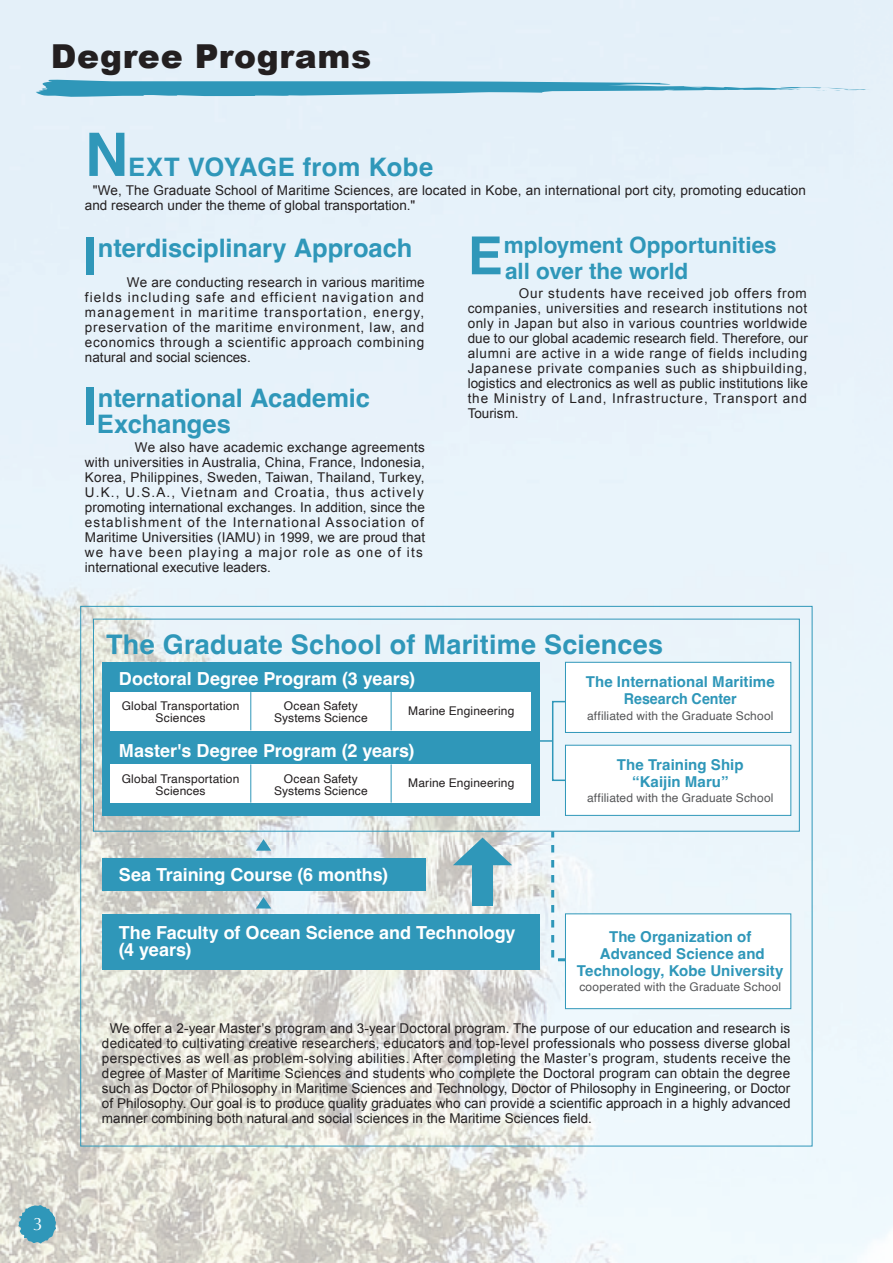
<style>
.page{position:relative;width:893px;height:1263px;background:#fff}
.page>*{position:absolute;margin:0;border:0;box-sizing:border-box;transform-origin:0 0}
.t1{font:700 60px "Helvetica";color:#2f97b9}
.t2{font:700 52.5px "Helvetica";color:#2f97b9}
.t3{font:900 33px "Arial";letter-spacing:.02em;color:#231f20}
.t4{font:700 27px "Helvetica";letter-spacing:.01em;color:#2f97b9}
.t5{font:700 25.5px/25.5px "Helvetica";letter-spacing:-.005em;color:#2f97b9}
.t6{font:700 25.5px "Helvetica";letter-spacing:.015em;color:#2f97b9}
.t7{font:700 22.5px/25.5px "Helvetica";letter-spacing:-.005em;color:#2f97b9}
.t8{font:700 18px/17px "Helvetica";color:#fff}
.t9{font:18px "Optima";color:#fff}
.t10{font:700 15px/17px "Helvetica";letter-spacing:.005em;color:#2f97b9;text-align:center}
.t11{font:13.5px/15px "Arial";letter-spacing:.015em;color:#231f20;text-align:justify}
.t12{font:12px/12px "Helvetica";letter-spacing:.01em;color:#231f20;text-align:center}
.t13{font:12px "Helvetica";letter-spacing:.01em;color:#57585a}
.s1{font-size:52.5px}
</style>
<div class="page">
<img style="left:0;top:0;width:854px;height:845px">
<img style="left:0;top:845px;width:856px;height:418px">
<svg style="left:17px;top:1204px;width:39px;height:40px;background:#64abbf"></svg>
<div style="left:565px;top:914px;width:226px;height:95px;background:#fff"></div>
<div style="left:102px;top:662px;width:438px;height:153px;background:#2f97b9"></div>
<div style="left:102px;top:914px;width:438px;height:56px;background:#2f97b9"></div>
<div style="left:102px;top:859px;width:323px;height:32px;background:#2f97b9"></div>
<div style="left:110px;top:692px;width:421px;height:38px;background:#fff"></div>
<hr style="left:391px;top:692px;width:1px;height:38px;background:#2f97b9">
<hr style="left:250px;top:692px;width:1px;height:38px;background:#2f97b9">
<div style="left:110px;top:764px;width:421px;height:39px;background:#fff"></div>
<hr style="left:391px;top:764px;width:1px;height:39px;background:#2f97b9">
<hr style="left:250px;top:764px;width:1px;height:39px;background:#2f97b9">
<div style="left:565px;top:913px;width:226px;height:96px;border:1px solid #2f97b9"></div>
<div style="left:565px;top:662px;width:226px;height:70px;background:#fff"></div>
<div style="left:565px;top:662px;width:226px;height:71px;border:1px solid #2f97b9"></div>
<div style="left:565px;top:745px;width:226px;height:70px;background:#fff"></div>
<div style="left:565px;top:745px;width:226px;height:71px;border:1px solid #2f97b9"></div>
<svg style="left:540px;top:740px;width:12px;height:2px"></svg>
<div style="left:552px;top:701px;width:14px;height:80px;border:2px solid #2f97b9"></div>
<svg style="left:256px;top:839px;width:15px;height:12px"></svg>
<svg style="left:256px;top:897px;width:15px;height:11px"></svg>
<svg style="left:453px;top:837px;width:59px;height:28px;background:#8cbcca"></svg>
<div style="left:472px;top:862px;width:21px;height:43px;background:#2f97b9"></div>
<svg style="left:550px;top:828px;width:18px;height:135px"></svg>
<svg style="left:36px;top:80px;width:833px;height:17px;background:#7cbcd4"></svg>
<h3 class="t3" style="left:51px;top:32px;width:322px">Degree Programs</h3>
<h1 class="t1" style="left:85px;top:118px;width:45px">N</h1>
<h3 class="t6" style="left:128px;top:151px;width:306px">EXT VOYAGE from Kobe</h3>
<p class="t11" style="left:85px;top:183px;width:723px;text-indent:8px">"We, The Graduate School of Maritime Sciences, are located in Kobe, an international port city, promoting education and research under the theme of global transportation."</p>
<h3 class="t5" style="left:83px;top:238px;width:331px"><span class="s1">I</span>nterdisciplinary Approach</h3>
<p class="t11" style="left:85px;top:275px;width:341px;text-indent:42px">We are conducting research in various maritime fields including safe and efficient navigation and management in maritime transportation, energy, preservation of the maritime environment, law, and economics through a scientific approach combining natural and social sciences.</p>
<h3 class="t5" style="left:97px;top:388px;width:275px;text-indent:-14px"><span class="s1">I</span>nternational Academic<br>Exchanges</h3>
<p class="t11" style="left:85px;top:440px;width:342px;text-align:left;text-indent:50px">We also have academic exchange agreements with universities in Australia, China, France, Indonesia, Korea, Philippines, Sweden, Taiwan, Thailand, Turkey, U.K., U.S.A., Vietnam and Croatia, thus actively promoting international exchanges. In addition, since the establishment of the International Association of Maritime Universities (IAMU) in 1999, we are proud that we have been playing a major role as one of its international executive leaders.</p>
<h2 class="t2" style="left:468px;top:224px;width:37px">E</h2>
<h3 class="t7" style="left:504px;top:235px;width:274px">mployment Opportunities all over the world</h3>
<p class="t11" style="left:468px;top:286px;width:342px;text-indent:51px">Our students have received job offers from companies, universities and research institutions not only in Japan but also in various countries worldwide due to our global academic research field. Therefore, our alumni are active in a wide range of fields including Japanese private companies such as shipbuilding, logistics and electronics as well as public institutions like the Ministry of Land, Infrastructure, Transport and Tourism.</p>
<h3 class="t4" style="left:106px;top:628px;width:558px">The Graduate School of Maritime Sciences</h3>
<h3 class="t8" style="left:119px;top:672px;width:298px">Doctoral Degree Program (3 years)</h3>
<p class="t10" style="left:586px;top:675px;width:190px">The International Maritime<br>Research Center</p>
<p class="t12" style="left:122px;top:700px;width:119px">Global Transportation<br>Sciences</p>
<p class="t12" style="left:274px;top:700px;width:95px">Ocean Safety<br>Systems Science</p>
<p class="t12" style="left:408px;top:705px;width:108px">Marine Engineering</p>
<h3 class="t8" style="left:119px;top:744px;width:297px">Master's Degree Program (2 years)</h3>
<p class="t12" style="left:122px;top:773px;width:119px">Global Transportation<br>Sciences</p>
<p class="t12" style="left:274px;top:773px;width:95px">Ocean Safety<br>Systems Science</p>
<p class="t12" style="left:408px;top:777px;width:108px">Marine Engineering</p>
<p class="t13" style="left:587px;top:706px;width:188px">affiliated with the Graduate School</p>
<p class="t10" style="left:617px;top:757px;width:128px">The Training Ship “Kaijin Maru”</p>
<p class="t13" style="left:587px;top:789px;width:188px">affiliated with the Graduate School</p>
<h3 class="t8" style="left:119px;top:868px;width:271px">Sea Training Course (6 months)</h3>
<h3 class="t8" style="left:119px;top:926px;width:398px">The Faculty of Ocean Science and Technology (4 years)</h3>
<p class="t10" style="left:577px;top:929px;width:208px">The Organization of<br>Advanced Science and<br>Technology, Kobe University</p>
<p class="t13" style="left:579px;top:977px;width:203px">cooperated with the Graduate School</p>
<p class="t11" style="left:102px;top:1021px;width:690px;text-indent:8px">We offer a 2-year Master’s program and 3-year Doctoral program. The purpose of our education and research is dedicated to cultivating creative researchers, educators and top-level professionals who possess diverse global perspectives as well as problem-solving abilities. After completing the Master’s program, students receive the degree of Master of Maritime Sciences and students who complete the Doctoral program can obtain the degree such as Doctor of Philosophy in Maritime Sciences and Technology, Doctor of Philosophy in Engineering, or Doctor of Philosophy. Our goal is to produce quality graduates who can provide a scientific approach in a highly advanced manner combining both natural and social sciences in the Maritime Sciences field.</p>
<h3 class="t9" style="left:33px;top:1213px;width:12px">3</h3>
</div>
